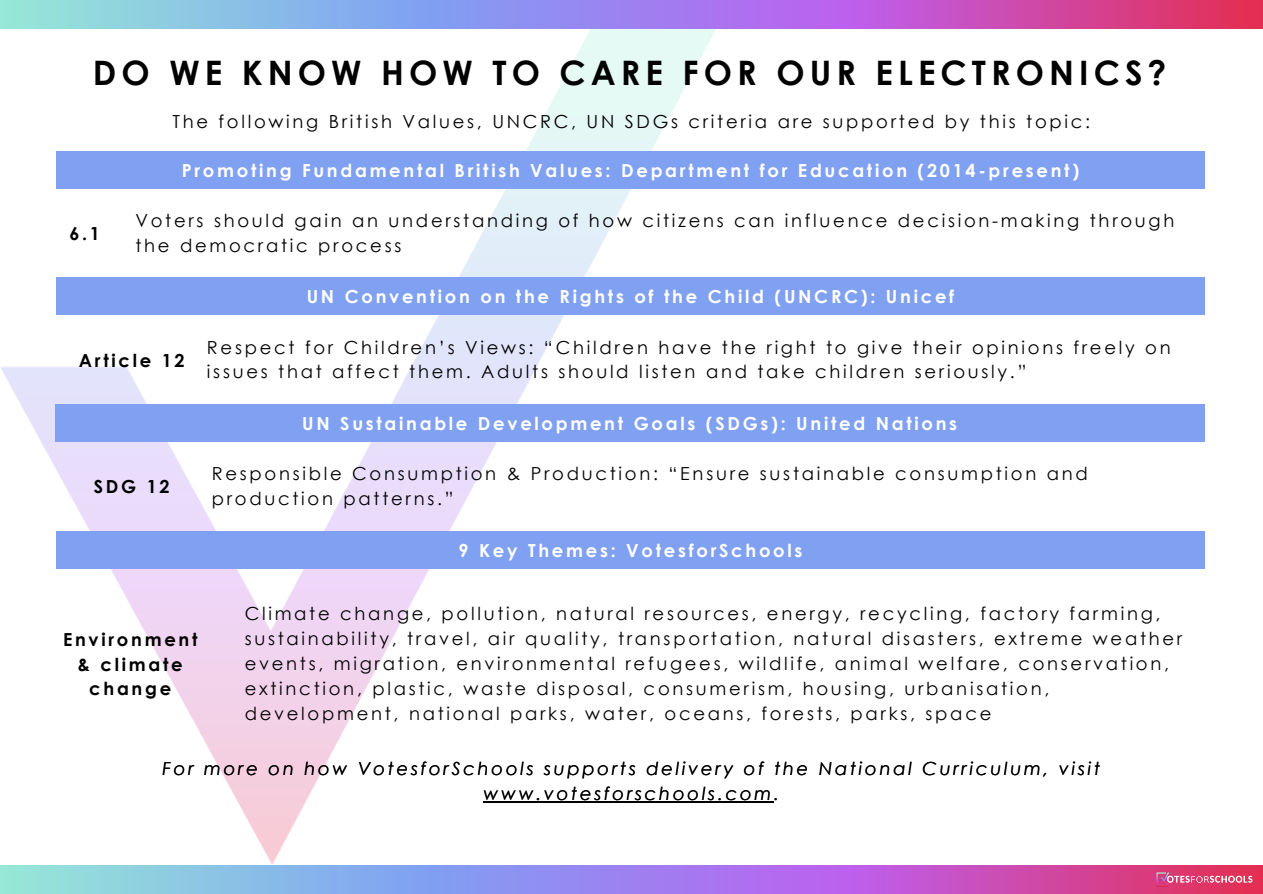
<style>
.page{position:relative;width:1263px;height:894px;background:#fff}
.page>*{position:absolute;margin:0;border:0;box-sizing:border-box;transform-origin:0 0}
.t1{font:700 33.75px "Century Gothic";letter-spacing:.15em;color:#000}
.t2{font:18px/24.8px "Century Gothic";letter-spacing:.15em;color:#000}
.t3{font:700 18px "Century Gothic";letter-spacing:.15em;color:#fff}
.t4{font:italic 18px/24.8px "Century Gothic";letter-spacing:.15em;color:#000;text-align:center}
.t5{font:700 18px/24.8px "Century Gothic";letter-spacing:.15em;color:#000;text-align:center}
</style>
<div class="page">
<svg style="left:0;top:865px;width:1263px;height:28px;background:#a687d6"></svg>
<img style="left:0;top:28px;width:716px;height:836px">
<svg style="left:0;top:0;width:1262px;height:28px;background:#a884d1"></svg>
<img style="left:1156px;top:871px;width:97px;height:15px">
<div style="left:56px;top:151px;width:1149px;height:37px;background:#80a0f2"></div>
<div style="left:56px;top:277px;width:1149px;height:38px;background:#80a0f2"></div>
<div style="left:55px;top:404px;width:1150px;height:38px;background:#80a0f2"></div>
<hr style="left:483px;top:801px;width:291px;height:1px;background:#000">
<div style="left:56px;top:530px;width:1149px;height:38px;background:#80a0f2"></div>
<p class="t1" style="left:93px;top:51px;width:1075px">DO WE KNOW HOW TO CARE FOR OUR ELECTRONICS?</p>
<p class="t2" style="left:172px;top:109px;width:919px">The following British Values, UNCRC, UN SDGs criteria are supported by this topic:</p>
<p class="t3" style="left:182px;top:158px;width:899px">Promoting Fundamental British Values: Department for Education (2014-present)</p>
<p class="t5" style="left:69px;top:220px;width:32px">6.1</p>
<p class="t2" style="left:135px;top:207px;width:1040px">Voters should gain an understanding of how citizens can influence decision-making through the democratic process</p>
<p class="t3" style="left:307px;top:285px;width:649px">UN Convention on the Rights of the Child (UNCRC): Unicef</p>
<p class="t5" style="left:79px;top:347px;width:107px">Article 12</p>
<p class="t5" style="left:94px;top:474px;width:77px">SDG 12</p>
<p class="t2" style="left:207px;top:334px;width:965px">Respect for Children’s Views: “Children have the right to give their opinions freely on issues that affect them. Adults should listen and take children seriously.”</p>
<p class="t3" style="left:302px;top:412px;width:656px">UN Sustainable Development Goals (SDGs): United Nations</p>
<p class="t2" style="left:212px;top:460px;width:877px">Responsible Consumption &amp; Production: “Ensure sustainable consumption and production patterns.”</p>
<p class="t3" style="left:459px;top:538px;width:345px">9 Key Themes: VotesforSchools</p>
<p class="t5" style="left:63px;top:626px;width:136px">Environment &amp; climate change</p>
<p class="t2" style="left:245px;top:601px;width:939px">Climate change, pollution, natural resources, energy, recycling, factory farming, sustainability, travel, air quality, transportation, natural disasters, extreme weather events, migration, environmental refugees, wildlife, animal welfare, conservation, extinction, plastic, waste disposal, consumerism, housing, urbanisation, development, national parks, water, oceans, forests, parks, space</p>
<p class="t4" style="left:162px;top:755px;width:939px">For more on how VotesforSchools supports delivery of the National Curriculum, visit www.votesforschools.com.</p>
</div>
